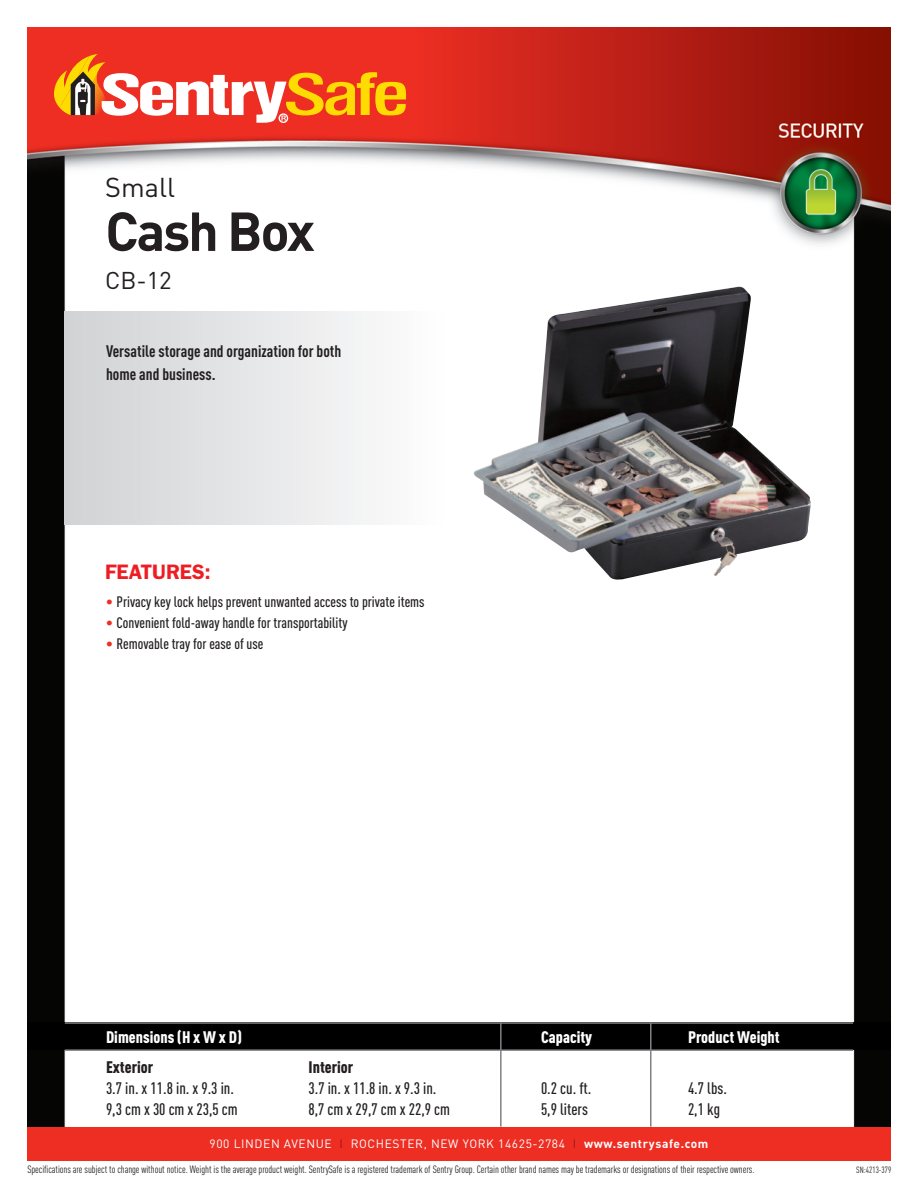
<style>
.page{position:relative;width:918px;height:1188px;background:#fff}
.page>*{position:absolute;margin:0;border:0;box-sizing:border-box;transform-origin:0 0}
.t1{font:700 54px "DIN";letter-spacing:-.04em;color:#231f20}
.t2{font:27px "DIN";color:#231f20}
.t3{font:24px "DIN";color:#231f20}
.t4{font:600 21px "Franklin Gothic";color:#ee1d23}
.t5{font:500 16.5px "DIN Cond";color:#231f20}
.t6{font:700 16.5px/22.5px "DIN Cond";color:#231f20}
.t7{font:900 16.5px "DIN Cond";color:#fff}
.t8{font:900 16.5px "DIN Cond";color:#231f20}
.t9{font:500 15px "DIN Cond";color:#231f20}
.t10{font:12px "DIN";letter-spacing:.05em;color:#fff}
.footer_text{font:10.5px "DIN Cond";letter-spacing:-.005em;color:#231f20}
.t11{font:9px "DIN Cond";color:#231f20}
.s1{font-weight:700;color:#ee2e22}
.s2{color:#9c1418}
.s3{font-weight:700}
</style>
<div class="page">
<img style="left:27px;top:27px;width:864px;height:1101px">
<div style="left:27px;top:1128px;width:864px;height:33px;background:#ee2e22"></div>
<svg style="left:54px;top:54px;width:352px;height:69px"></svg>
<div style="left:65px;top:311px;width:383px;height:214px;background:linear-gradient(to right,#d0d2d4,#fefefe)"></div>
<img style="left:474px;top:287px;width:337px;height:294px">
<div style="left:27px;top:1022px;width:864px;height:27px;background:#000"></div>
<hr style="left:65px;top:1049px;width:788px;height:2px;background:#808285">
<hr style="left:500px;top:1022px;width:2px;height:105px;background:#808285">
<hr style="left:650px;top:1022px;width:2px;height:105px;background:#808285">
<hr style="left:65px;top:1022px;width:788px;height:2px;background:#808285">
<p class="t2" style="left:105px;top:170px;width:71px">Small</p>
<p class="t1" style="left:105px;top:196px;width:211px">Cash Box</p>
<p class="t3" style="left:105px;top:266px;width:68px">CB-12</p>
<p class="t6" style="left:106px;top:339px;width:237px">Versatile storage and organization for both home and business.</p>
<p class="t4" style="left:105px;top:559px;width:107px">FEATURES:</p>
<p class="t9" style="left:106px;top:593px;width:320px"><span class="s1">•</span> Privacy key lock helps prevent unwanted access to private items</p>
<p class="t9" style="left:106px;top:614px;width:243px"><span class="s1">•</span> Convenient fold-away handle for transportability</p>
<p class="t9" style="left:106px;top:635px;width:159px"><span class="s1">•</span> Removable tray for ease of use</p>
<p class="t7" style="left:106px;top:1027px;width:137px">Dimensions (H x W x D)</p>
<p class="t7" style="left:541px;top:1027px;width:53px">Capacity</p>
<p class="t7" style="left:688px;top:1027px;width:93px">Product Weight</p>
<p class="t8" style="left:106px;top:1057px;width:49px">Exterior</p>
<p class="t8" style="left:309px;top:1057px;width:46px">Interior</p>
<p class="t5" style="left:106px;top:1078px;width:129px">3.7 in. x 11.8 in. x 9.3 in.</p>
<p class="t5" style="left:309px;top:1078px;width:129px">3.7 in. x 11.8 in. x 9.3 in.</p>
<p class="t5" style="left:541px;top:1078px;width:52px">0.2 cu. ft.</p>
<p class="t5" style="left:688px;top:1078px;width:40px">4.7 lbs.</p>
<p class="t5" style="left:106px;top:1099px;width:133px">9,3 cm x 30 cm x 23,5 cm</p>
<p class="t5" style="left:309px;top:1099px;width:143px">8,7 cm x 29,7 cm x 22,9 cm</p>
<p class="t5" style="left:541px;top:1099px;width:48px">5,9 liters</p>
<p class="t5" style="left:688px;top:1099px;width:34px">2,1 kg</p>
<p class="t10" style="left:210px;top:1137px;width:500px">900 LINDEN AVENUE <span class="s2">I</span> ROCHESTER, NEW YORK 14625-2784 <span class="s2">I</span> <span class="s3">www.sentrysafe.com</span></p>
<p class="footer_text" style="left:27px;top:1163px;width:729px">Specifications are subject to change without notice. Weight is the average product weight. SentrySafe is a registered trademark of Sentry Group. Certain other brand names may be trademarks or designations of their respective owners.</p>
<p class="t11" style="left:856px;top:1165px;width:37px">SN:4213-379</p>
</div>
